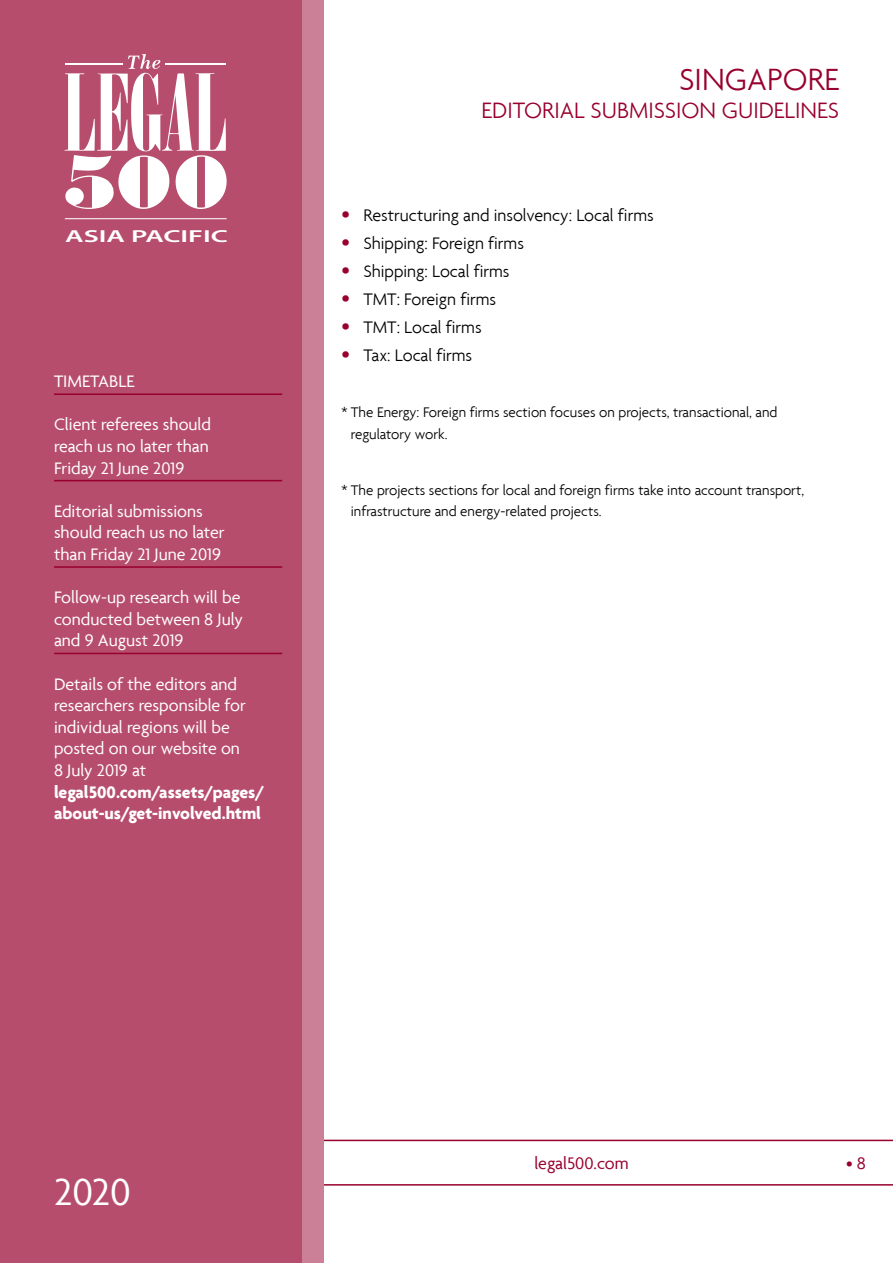
<style>
.page{position:relative;width:893px;height:1263px;background:#fff}
.page>*{position:absolute;margin:0;border:0;box-sizing:border-box;transform-origin:0 0}
.t1{font:40.5px "Agenda";color:#fff}
.t2{font:300 33px "Agenda";color:#98002e}
.t3{font:300 24px "Agenda";color:#98002e}
.t4{font:18px/21.6px "Agenda";color:#fff}
.t5{font:300 18px "Agenda";color:#000}
.t6{font:700 18px/21.6px "Agenda";color:#fff}
.t7{font:18px "Agenda";color:#98002e}
.t8{font:600 17.4px "Myriad Pro";color:#fff;scale:1.68 1}
.t9{font:300 15px/21.6px "Agenda";color:#000}
.s1{font-size:24px;color:#98002e}
</style>
<div class="page">
<svg style="left:323px;top:1140px;width:570px;height:45px"></svg>
<div style="left:0;top:0;width:323px;height:1263px;background:#cb8097"></div>
<div style="left:0;top:0;width:302px;height:1263px;background:#b74d6d"></div>
<svg style="left:64px;top:54px;width:163px;height:155px"></svg>
<hr style="left:65px;top:64px;width:58px;height:1px;background:#fff">
<hr style="left:165px;top:64px;width:61px;height:1px;background:#fff">
<hr style="left:65px;top:218px;width:162px;height:1px;background:#fff">
<hr style="left:54px;top:393px;width:228px;height:2px;background:#98002e">
<hr style="left:54px;top:480px;width:228px;height:1px;background:#98002e">
<hr style="left:54px;top:566px;width:228px;height:2px;background:#98002e">
<hr style="left:54px;top:653px;width:228px;height:1px;background:#98002e">
<p class="t8" style="left:65px;top:225px;width:98px">ASIA PACIFIC</p>
<p class="t4" style="left:54px;top:370px;width:82px">TIMETABLE</p>
<p class="t4" style="left:54px;top:413px;width:159px;text-align:justify">Client referees should reach us no later than Friday 21 June 2019</p>
<p class="t4" style="left:54px;top:500px;width:172px">Editorial submissions should reach us no later than Friday 21 June 2019</p>
<p class="t4" style="left:54px;top:586px;width:190px">Follow-up research will be conducted between 8 July and 9 August 2019</p>
<p class="t4" style="left:54px;top:673px;width:193px">Details of the editors and researchers responsible for individual regions will be posted on our website on<br>8 July 2019 at</p>
<p class="t6" style="left:54px;top:780px;width:212px">legal500.com/assets/pages/ about-us/get-involved.html</p>
<h2 class="t2" style="left:679px;top:60px;width:161px">SINGAPORE</h2>
<h3 class="t3" style="left:482px;top:96px;width:359px">EDITORIAL SUBMISSION GUIDELINES</h3>
<p class="t5" style="left:341px;top:205px;width:314px"><span class="s1">•</span> Restructuring and insolvency: Local firms</p>
<p class="t5" style="left:341px;top:233px;width:184px"><span class="s1">•</span> Shipping: Foreign firms</p>
<p class="t5" style="left:341px;top:261px;width:170px"><span class="s1">•</span> Shipping: Local firms</p>
<p class="t5" style="left:341px;top:289px;width:156px"><span class="s1">•</span> TMT: Foreign firms</p>
<p class="t5" style="left:341px;top:317px;width:142px"><span class="s1">•</span> TMT: Local firms</p>
<p class="t5" style="left:341px;top:345px;width:132px"><span class="s1">•</span> Tax: Local firms</p>
<p class="t9" style="left:351px;top:401px;width:428px;text-indent:-9px">* The Energy: Foreign firms section focuses on projects, transactional, and regulatory work.</p>
<p class="t9" style="left:351px;top:479px;width:455px;text-indent:-9px">* The projects sections for local and foreign firms take into account transport, infrastructure and energy-related projects.</p>
<h1 class="t1" style="left:54px;top:1168px;width:78px">2020</h1>
<p class="t7" style="left:534px;top:1152px;width:96px">legal500.com</p>
<p class="t7" style="left:846px;top:1152px;width:21px">• 8</p>
</div>
